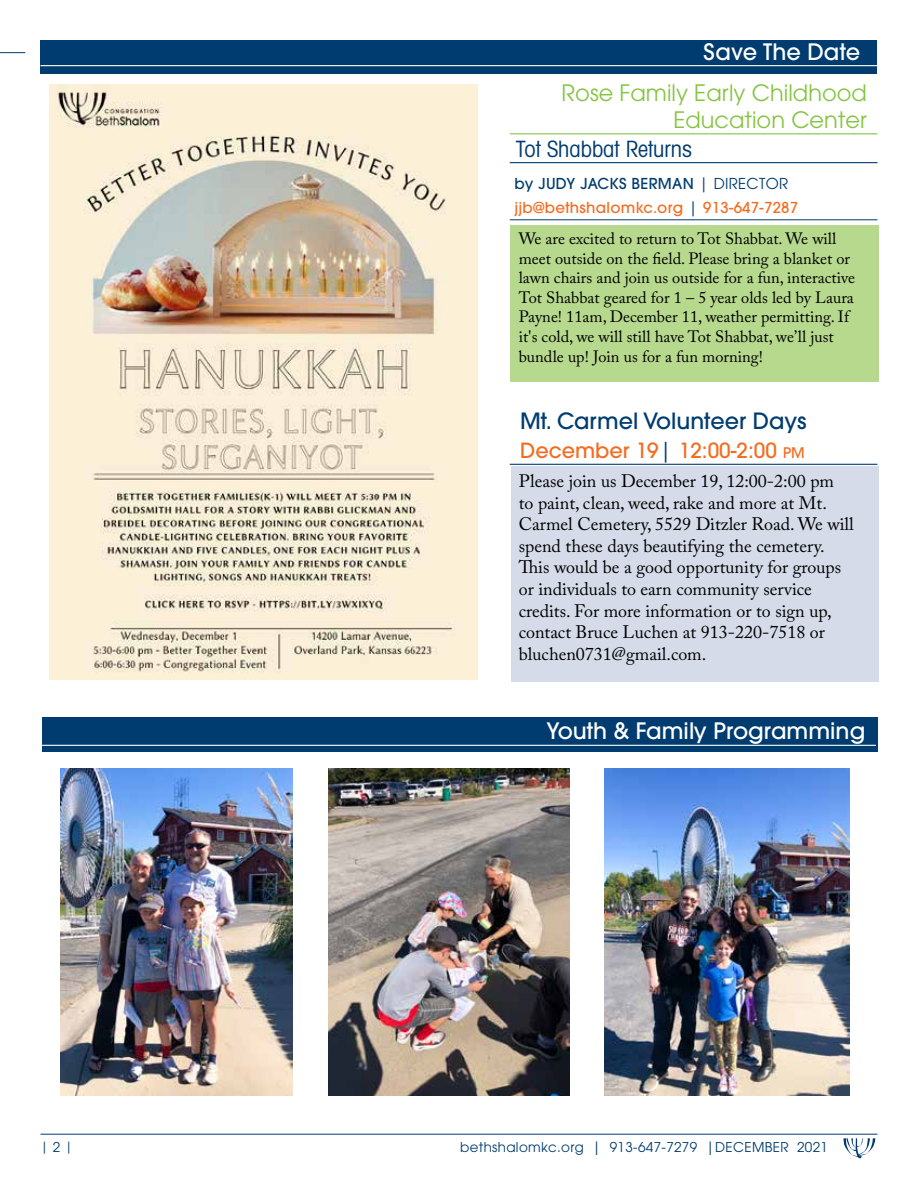
<style>
.page{position:relative;width:918px;height:1188px;background:#fff}
.page>*{position:absolute;margin:0;border:0;box-sizing:border-box;transform-origin:0 0}
.t1{font:22.5px/27px "ITC Avant Garde Pro";color:#85c441;text-align:right}
.t2{font:500 22.5px "ITC Avant Garde Pro";color:#fff}
.t3{font:condensed 22.5px "Avant Garde";color:#003c6f}
.t4{font:500 22.2px "ITC Avant Garde Pro";color:#003c6f}
.t5{font:500 20.85px "ITC Avant Garde Pro";color:#f36c21}
.t6{font:18px/21.6px "Adobe Caslon Pro";color:#000}
.t7{font:16.35px/19.6px "Adobe Caslon Pro";color:#000}
.t8{font:500 15px/24px "ITC Avant Garde Pro";letter-spacing:.02em;color:#f36c21}
.t9{font:13.5px "ITC Avant Garde Pro";letter-spacing:.025em;color:#003c6f}
.t10{font:12px "ITC Avant Garde Pro";color:#003c6f}
.s1{color:#003c6f}
.s2{font-weight:400;color:#003c6f}
.s3{font-size:14.55px}
.s4{font-size:13.5px}
</style>
<div class="page">
<hr style="left:40px;top:1134px;width:838px;height:1px;background:#003c6f">
<svg style="left:843px;top:1138px;width:33px;height:21px"></svg>
<div style="left:511px;top:466px;width:367px;height:216px;background:#d5dbe9"></div>
<div style="left:511px;top:225px;width:368px;height:157px;background:#b7d98d"></div>
<div style="left:40px;top:40px;width:838px;height:34px;background:#003c6f"></div>
<svg style="left:0;top:52px;width:25px;height:1px"></svg>
<div style="left:42px;top:717px;width:836px;height:35px;background:#003c6f"></div>
<hr style="left:40px;top:65px;width:838px;height:1px;background:#fff">
<img style="left:50px;top:84px;width:428px;height:595px">
<hr style="left:510px;top:133px;width:368px;height:1px;background:#85c441">
<hr style="left:510px;top:162px;width:368px;height:1px;background:#003c6f">
<hr style="left:510px;top:464px;width:368px;height:1px;background:#003c6f">
<hr style="left:42px;top:745px;width:834px;height:1px;background:#fff">
<img style="left:329px;top:769px;width:240px;height:327px">
<img style="left:60px;top:769px;width:232px;height:327px">
<img style="left:605px;top:769px;width:245px;height:327px">
<hr style="left:510px;top:220px;width:368px;height:1px;background:#003c6f">
<p class="t2" style="left:704px;top:37px;width:158px">Save The Date</p>
<p class="t1" style="left:562px;top:79px;width:307px">Rose Family Early Childhood<br>Education Center</p>
<p class="t3" style="left:516px;top:135px;width:178px">Tot Shabbat Returns</p>
<p class="t8" style="left:514px;top:171px;width:285px"><span class="s1">by JUDY JACKS BERMAN</span> <span class="s2">| DIRECTOR </span>jjb@bethshalomkc.org <span class="s2">|</span> 913-647-7287</p>
<p class="t7" style="left:519px;top:229px;width:338px">We are excited to return to Tot Shabbat. We will meet outside on the field. Please bring a blanket or lawn chairs and join us outside for a fun, interactive Tot Shabbat geared for 1 – 5 year olds led by Laura Payne! 11am, December 11, weather permitting. If it's cold, we will still have Tot Shabbat, we’ll just bundle up! Join us for a fun morning!</p>
<p class="t4" style="left:520px;top:406px;width:288px">Mt. Carmel Volunteer Days</p>
<p class="t5" style="left:520px;top:437px;width:286px">December 19<span class="s2">|</span> 12:00-2:00 <span class="s3">pm</span></p>
<p class="t6" style="left:519px;top:470px;width:337px">Please join us December 19, 12:00-2:00 pm<br>to paint, clean, weed, rake and more at Mt.<br>Carmel Cemetery, 5529 Ditzler Road. We will spend these days beautifying the cemetery.<br>This would be a good opportunity for groups or individuals to earn community service credits. For more information or to sign up, contact Bruce Luchen at 913-220-7518 or bluchen0731@gmail.com.</p>
<p class="t2" style="left:546px;top:717px;width:320px">Youth &amp; Family Programming</p>
<p class="t10" style="left:40px;top:1139px;width:34px">| <span class="s4">2</span> |</p>
<p class="t9" style="left:460px;top:1139px;width:369px">bethshalomkc.org | 913-647-7279 |DECEMBER 2021</p>
</div>
